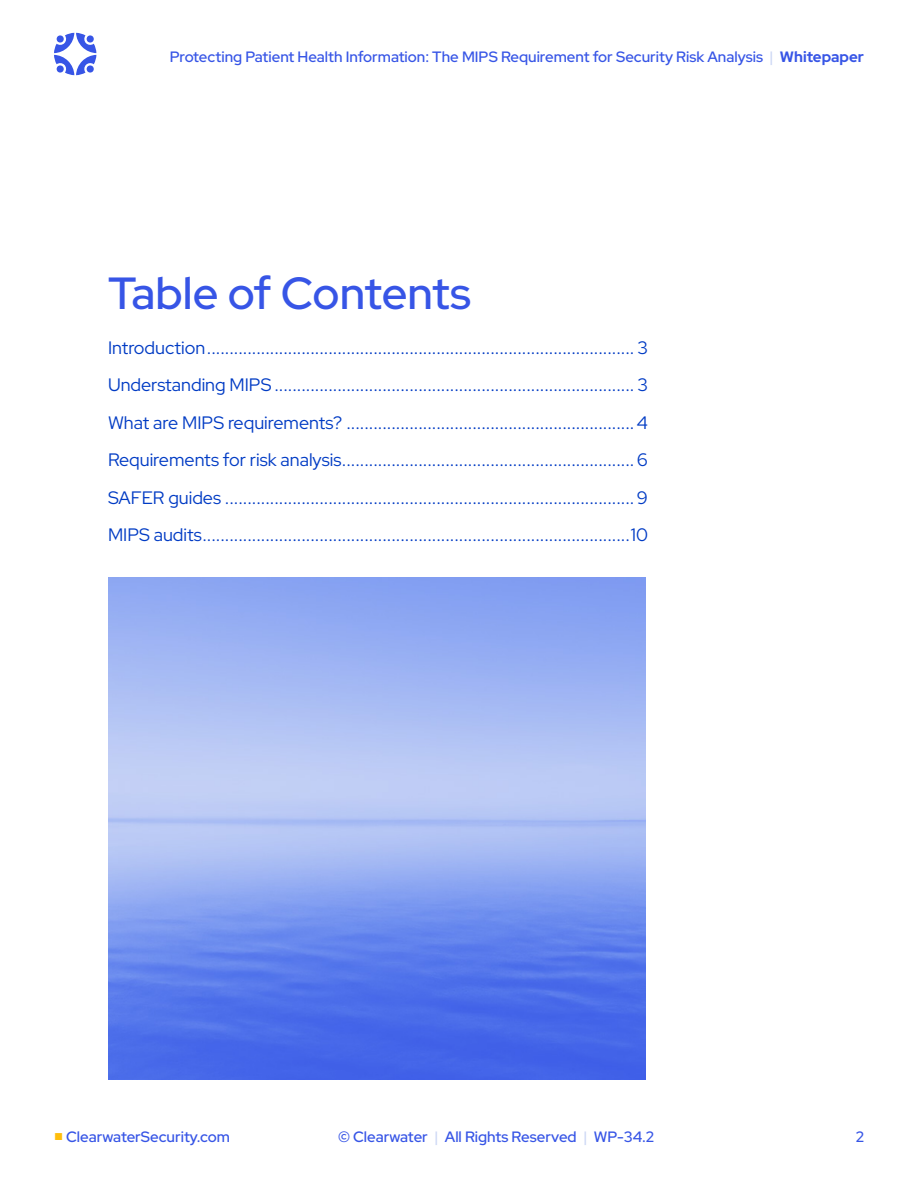
<style>
.page{position:relative;width:918px;height:1188px;background:#fff}
.page>*{position:absolute;margin:0;border:0;box-sizing:border-box;transform-origin:0 0}
.t1{font:600 45px "Red Hat Display";letter-spacing:-.005em;color:#3755e6}
.t2{font:18px/37.5px "Red Hat Display";color:#003bc4;text-align:justify}
.t3{font:500 15px "Red Hat Display";color:#3755e6}
.s1{color:#cdd7f5}
.s2{font-weight:700}
.s3{font-family:"Arial";font-weight:400;color:#ffbe0b}
</style>
<div class="page">
<svg style="left:54px;top:33px;width:42px;height:42px"></svg>
<img style="left:108px;top:578px;width:537px;height:502px">
<p class="t3" style="left:170px;top:47px;width:696px">Protecting Patient Health Information: The MIPS Requirement for Security Risk Analysis <span class="s1">|</span> <span class="s2">Whitepaper</span></p>
<h1 class="t1" style="left:108px;top:264px;width:365px">Table of Contents</h1>
<p class="t2" style="left:108px;top:328px;width:541px">Introduction............................................................................................... 3<br>Understanding MIPS ................................................................................ 3<br>What are MIPS requirements? ................................................................4<br>Requirements for risk analysis.................................................................6<br>SAFER guides ...........................................................................................9<br>MIPS audits...............................................................................................10</p>
<p class="t3" style="left:338px;top:1127px;width:318px">© Clearwater <span class="s1">|</span> All Rights Reserved <span class="s1">|</span> WP-34.2</p>
<p class="t3" style="left:54px;top:1127px;width:178px"><span class="s3">■</span> ClearwaterSecurity.com</p>
<p class="t3" style="left:856px;top:1127px;width:10px">2</p>
</div>
